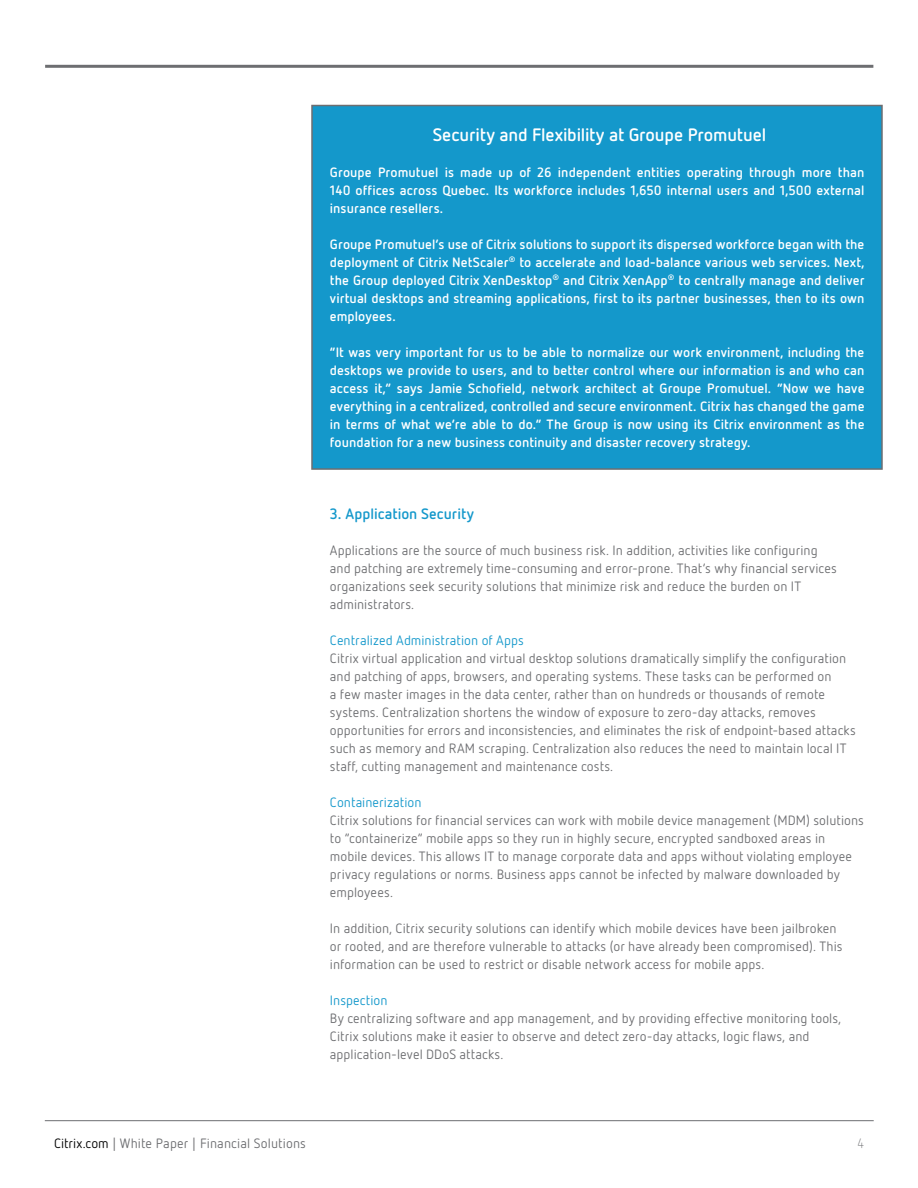
<style>
.page{position:relative;width:918px;height:1188px;background:#fff}
.page>*{position:absolute;margin:0;border:0;box-sizing:border-box;transform-origin:0 0}
.t1{font:700 18px "Netto OT";letter-spacing:-.01em;color:#fff}
.t2{font:700 15px "Netto OT";color:#1498cb}
.t3{font:13.5px/18px "Netto OT";letter-spacing:.005em;color:#6d6e71}
.t4{font:700 13.5px/18px "Netto OT";letter-spacing:.005em;color:#fff;text-align:justify}
.t5{font:13.5px "Netto OT";letter-spacing:.005em;color:#1498cb}
.t6{font:300 13.5px "Netto OT";color:#6d6e71}
.s1{color:#000}
</style>
<div class="page">
<div style="left:311px;top:105px;width:572px;height:365px;background:#1498cb;border:2px solid #6d6e71"></div>
<hr style="left:45px;top:65px;width:828px;height:3px;background:#6d6e71">
<hr style="left:45px;top:1120px;width:829px;height:1px;background:#6d6e71">
<h1 class="t1" style="left:433px;top:123px;width:335px">Security and Flexibility at Groupe Promutuel</h1>
<p class="t4" style="left:330px;top:163px;width:536px">Groupe Promutuel is made up of 26 independent entities operating through more than 140 offices across Quebec. Its workforce includes 1,650 internal users and 1,500 external insurance resellers.</p>
<p class="t4" style="left:330px;top:235px;width:536px">Groupe Promutuel’s use of Citrix solutions to support its dispersed workforce began with the deployment of Citrix NetScaler<sup>®</sup> to accelerate and load-balance various web services. Next, the Group deployed Citrix XenDesktop<sup>®</sup> and Citrix XenApp<sup>®</sup> to centrally manage and deliver virtual desktops and streaming applications, first to its partner businesses, then to its own employees.</p>
<p class="t4" style="left:330px;top:343px;width:536px">“It was very important for us to be able to normalize our work environment, including the desktops we provide to users, and to better control where our information is and who can access it,” says Jamie Schofield, network architect at Groupe Promutuel. “Now we have everything in a centralized, controlled and secure environment. Citrix has changed the game in terms of what we’re able to do.” The Group is now using its Citrix environment as the foundation for a new business continuity and disaster recovery strategy.</p>
<p class="t2" style="left:330px;top:504px;width:145px">3. Application Security</p>
<p class="t3" style="left:330px;top:541px;width:509px">Applications are the source of much business risk. In addition, activities like configuring and patching are extremely time-consuming and error-prone. That’s why financial services organizations seek security solutions that minimize risk and reduce the burden on IT administrators.</p>
<p class="t5" style="left:330px;top:632px;width:196px">Centralized Administration of Apps</p>
<p class="t3" style="left:330px;top:649px;width:527px">Citrix virtual application and virtual desktop solutions dramatically simplify the configuration and patching of apps, browsers, and operating systems. These tasks can be performed on<br>a few master images in the data center, rather than on hundreds or thousands of remote systems. Centralization shortens the window of exposure to zero-day attacks, removes opportunities for errors and inconsistencies, and eliminates the risk of endpoint-based attacks such as memory and RAM scraping. Centralization also reduces the need to maintain local IT staff, cutting management and maintenance costs.</p>
<p class="t5" style="left:330px;top:794px;width:93px">Containerization</p>
<p class="t3" style="left:330px;top:811px;width:536px">Citrix solutions for financial services can work with mobile device management (MDM) solutions to “containerize” mobile apps so they run in highly secure, encrypted sandboxed areas in mobile devices. This allows IT to manage corporate data and apps without violating employee privacy regulations or norms. Business apps cannot be infected by malware downloaded by employees.</p>
<p class="t3" style="left:330px;top:919px;width:514px">In addition, Citrix security solutions can identify which mobile devices have been jailbroken or rooted, and are therefore vulnerable to attacks (or have already been compromised). This information can be used to restrict or disable network access for mobile apps.</p>
<p class="t5" style="left:330px;top:992px;width:59px">Inspection</p>
<p class="t3" style="left:330px;top:1009px;width:513px">By centralizing software and app management, and by providing effective monitoring tools,<br>Citrix solutions make it easier to observe and detect zero-day attacks, logic flaws, and application-level DDoS attacks.</p>
<p class="t3" style="left:54px;top:1134px;width:254px"><span class="s1">Citrix.com</span> | White Paper | Financial Solutions</p>
<p class="t6" style="left:858px;top:1135px;width:8px">4</p>
</div>
